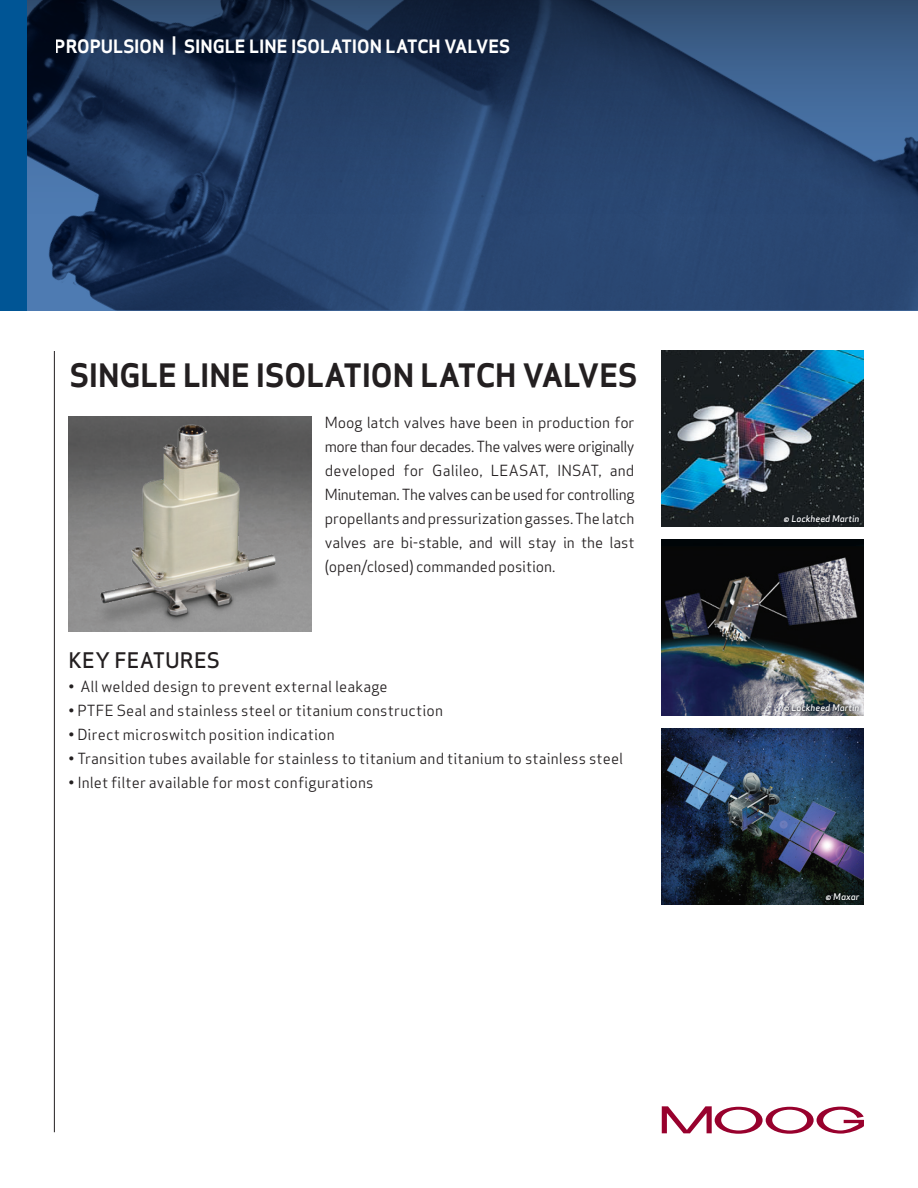
<style>
.page{position:relative;width:918px;height:1188px;background:#fff}
.page>*{position:absolute;margin:0;border:0;box-sizing:border-box;transform-origin:0 0}
.t1{font:700 31.5px "Apex Sans";letter-spacing:-.005em;color:#231f20}
.t2{font:500 21px "Apex Sans";letter-spacing:.005em;color:#231f20}
.t3{font:700 18px "Apex Sans";color:#fff}
.t4{font:15px/24px "Apex Sans";letter-spacing:.005em;color:#231f20;text-align:justify}
.t5{font:italic 500 9px "Apex Sans";color:#fff}
</style>
<div class="page">
<svg style="left:27px;top:0;width:891px;height:310px;background:#254068"></svg>
<svg style="left:662px;top:1106px;width:202px;height:28px"></svg>
<div style="left:0;top:0;width:27px;height:310px;background:#005595"></div>
<img style="left:662px;top:351px;width:202px;height:175px">
<img style="left:662px;top:540px;width:202px;height:175px">
<img style="left:662px;top:729px;width:202px;height:175px">
<hr style="left:54px;top:351px;width:1px;height:781px;background:#231f20">
<img style="left:68px;top:417px;width:243px;height:214px">
<img style="left:82px;top:416px;width:206px;height:216px">
<div style="left:781px;top:512px;width:81px;height:13px;background:#14191c"></div>
<svg style="left:781px;top:701px;width:81px;height:13px"></svg>
<svg style="left:823px;top:890px;width:39px;height:12px"></svg>
<p class="t3" style="left:55px;top:34px;width:457px">PROPULSION | SINGLE LINE ISOLATION LATCH VALVES</p>
<h1 class="t1" style="left:70px;top:355px;width:569px">SINGLE LINE ISOLATION LATCH VALVES</h1>
<p class="t4" style="left:325px;top:409px;width:311px">Moog latch valves have been in production for more than four decades. The valves were originally developed for Galileo, LEASAT, INSAT, and Minuteman. The valves can be used for controlling propellants and pressurization gasses. The latch valves are bi-stable, and will stay in the last (open/closed) commanded position.</p>
<h2 class="t2" style="left:68px;top:642px;width:153px">KEY FEATURES</h2>
<p class="t4" style="left:68px;top:673px;width:321px">• All welded design to prevent external leakage</p>
<p class="t4" style="left:68px;top:697px;width:376px">• PTFE Seal and stainless steel or titanium construction</p>
<p class="t4" style="left:68px;top:721px;width:268px">• Direct microswitch position indication</p>
<p class="t4" style="left:68px;top:745px;width:556px">• Transition tubes available for stainless to titanium and titanium to stainless steel</p>
<p class="t4" style="left:68px;top:769px;width:307px">• Inlet filter available for most configurations</p>
<p class="t5" style="left:783px;top:510px;width:78px">© Lockheed Martin</p>
<p class="t5" style="left:783px;top:699px;width:78px">© Lockheed Martin</p>
<p class="t5" style="left:825px;top:888px;width:36px">© Maxar</p>
</div>
